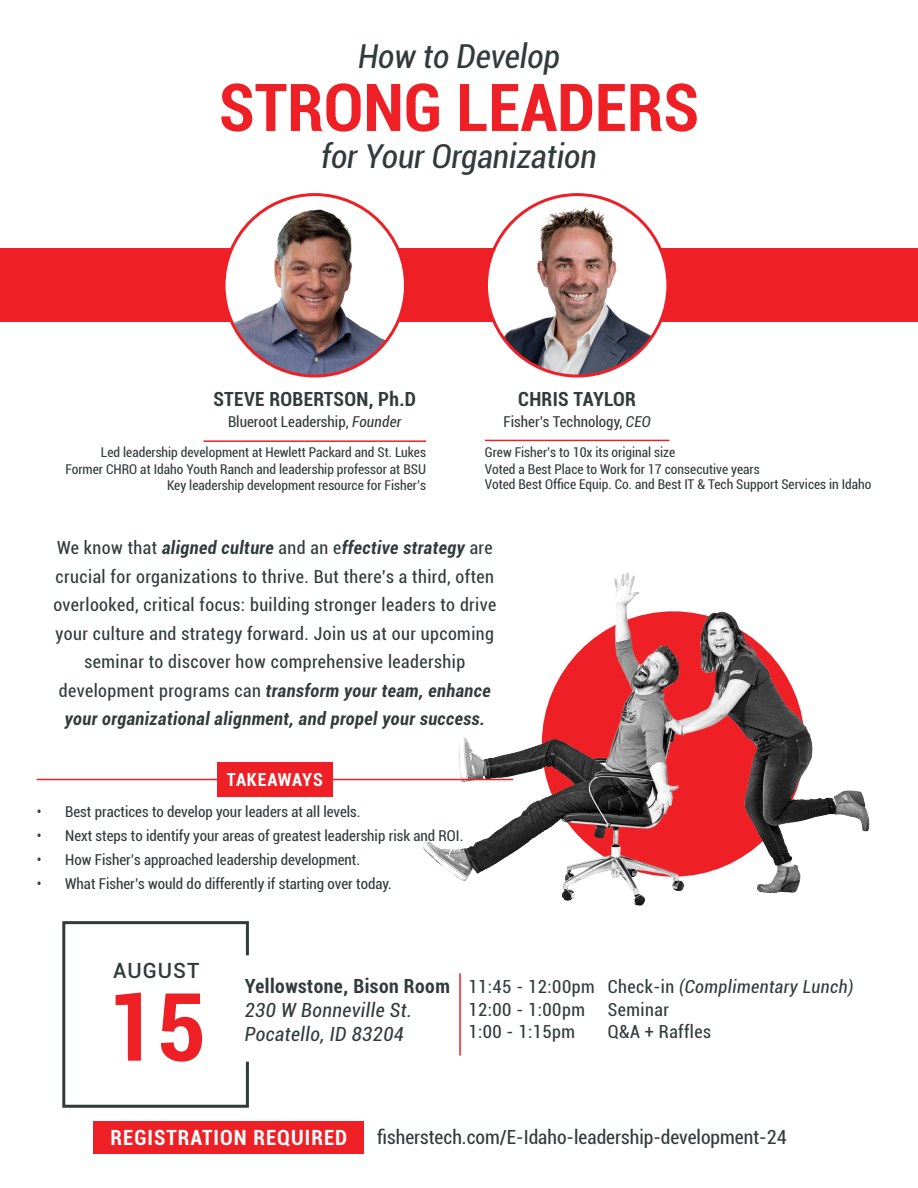
<style>
.page{position:relative;width:918px;height:1188px;background:#fff}
.page>*{position:absolute;margin:0;border:0;box-sizing:border-box;transform-origin:0 0}
.t1{font:700 condensed 94.5px "Roboto";color:#ee2026}
.t2{font:700 condensed 66px "Roboto";color:#ee2026}
.t3{font:italic condensed 33px "Roboto";color:#323b3a}
.t4{font:700 condensed 21px "Roboto";letter-spacing:.05em;color:#fff}
.t5{font:500 21px "Roboto";letter-spacing:.05em;color:#323b3a}
.t6{font:700 condensed 19.5px "Roboto";letter-spacing:.015em;color:#323b3a}
.t7{font:condensed 19.5px "Roboto";color:#323b3a}
.t8{font:italic condensed 19.5px "Roboto";letter-spacing:.025em;color:#323b3a}
.t9{font:condensed 18px/28.5px "Roboto";letter-spacing:.025em;color:#323b3a;text-align:center}
.t10{font:italic 700 condensed 18px "Roboto";letter-spacing:.025em;color:#323b3a}
.t11{font:700 condensed 18px "Roboto";letter-spacing:.035em;color:#fff}
.t12{font:condensed 15px "Roboto";color:#323b3a}
.t13{font:condensed 13.5px "Roboto";color:#323b3a}
.s1{font-style:italic}
.s2{font-weight:400;font-style:normal}
</style>
<div class="page">
<div style="left:0;top:249px;width:918px;height:73px;background:#ee2026"></div>
<img style="left:224px;top:207px;width:181px;height:167px">
<img style="left:486px;top:195px;width:182px;height:181px;border-radius:91px">
<div style="left:94px;top:1121px;width:270px;height:33px;background:#ee2026"></div>
<img style="left:413px;top:572px;width:457px;height:334px">
<svg style="left:62px;top:921px;width:187px;height:187px"></svg>
<hr style="left:459px;top:973px;width:2px;height:83px;background:#ee2026">
<hr style="left:204px;top:440px;width:222px;height:2px;background:#ee2026">
<hr style="left:485px;top:440px;width:184px;height:1px;background:#ee2026">
<hr style="left:37px;top:779px;width:476px;height:1px;background:#ee2026">
<div style="left:217px;top:762px;width:116px;height:35px;background:#ee2026"></div>
<p class="t3" style="left:358px;top:33px;width:203px">How to Develop</p>
<p class="t2" style="left:219px;top:61px;width:482px">STRONG LEADERS</p>
<p class="t3" style="left:321px;top:134px;width:277px">for Your Organization</p>
<p class="t6" style="left:213px;top:386px;width:204px">STEVE ROBERTSON, Ph.D</p>
<p class="t12" style="left:228px;top:412px;width:175px">Blueroot Leadership, <span class="s1">Founder</span></p>
<p class="t13" style="left:101px;top:443px;width:327px">Led leadership development at Hewlett Packard and St. Lukes</p>
<p class="t13" style="left:65px;top:460px;width:362px">Former CHRO at Idaho Youth Ranch and leadership professor at BSU</p>
<p class="t13" style="left:167px;top:476px;width:260px">Key leadership development resource for Fisher’s</p>
<p class="t6" style="left:518px;top:386px;width:119px">CHRIS TAYLOR</p>
<p class="t12" style="left:504px;top:412px;width:149px">Fisher’s Technology, <span class="s1">CEO</span></p>
<p class="t13" style="left:485px;top:443px;width:192px">Grew Fisher’s to 10x its original size</p>
<p class="t13" style="left:485px;top:460px;width:276px">Voted a Best Place to Work for 17 consecutive years</p>
<p class="t13" style="left:485px;top:475px;width:388px">Voted Best Office Equip. Co. and Best IT &amp; Tech Support Services in Idaho</p>
<p class="t10" style="left:57px;top:535px;width:437px"><span class="s2">We know that</span> aligned culture <span class="s2">and an e</span>ffective strategy <span class="s2">are</span></p>
<p class="t9" style="left:53px;top:561px;width:444px">crucial for organizations to thrive. But there’s a third, often overlooked, critical focus: building stronger leaders to drive your culture and strategy forward. Join us at our upcoming seminar to discover how comprehensive leadership</p>
<p class="t10" style="left:59px;top:678px;width:433px"><span class="s2">development programs can</span> transform your team, enhance</p>
<p class="t10" style="left:65px;top:706px;width:422px">your organizational alignment, and propel your success.</p>
<p class="t11" style="left:227px;top:767px;width:97px">TAKEAWAYS</p>
<p class="t12" style="left:37px;top:801px;width:325px">• Best practices to develop your leaders at all levels.</p>
<p class="t12" style="left:37px;top:825px;width:428px">• Next steps to identify your areas of greatest leadership risk and ROI.</p>
<p class="t12" style="left:37px;top:849px;width:325px">• How Fisher’s approached leadership development.</p>
<p class="t12" style="left:37px;top:873px;width:357px">• What Fisher’s would do differently if starting over today.</p>
<p class="t5" style="left:113px;top:956px;width:88px">AUGUST</p>
<p class="t1" style="left:107px;top:961px;width:101px">15</p>
<p class="t6" style="left:245px;top:972px;width:207px">Yellowstone, Bison Room</p>
<p class="t8" style="left:245px;top:997px;width:169px">230 W Bonneville St.</p>
<p class="t8" style="left:245px;top:1021px;width:161px">Pocatello, ID 83204</p>
<p class="t9" style="left:468px;top:972px;width:387px">11:45 - 12:00pm Check-in <span class="s1">(Complimentary Lunch)</span></p>
<p class="t9" style="left:468px;top:994px;width:118px">12:00 - 1:00pm</p>
<p class="t9" style="left:608px;top:994px;width:63px">Seminar</p>
<p class="t9" style="left:468px;top:1017px;width:108px">1:00 - 1:15pm</p>
<p class="t9" style="left:608px;top:1017px;width:105px">Q&amp;A + Raffles</p>
<p class="t4" style="left:111px;top:1123px;width:238px">REGISTRATION REQUIRED</p>
<p class="t7" style="left:377px;top:1124px;width:411px">fisherstech.com/E-Idaho-leadership-development-24</p>
</div>
